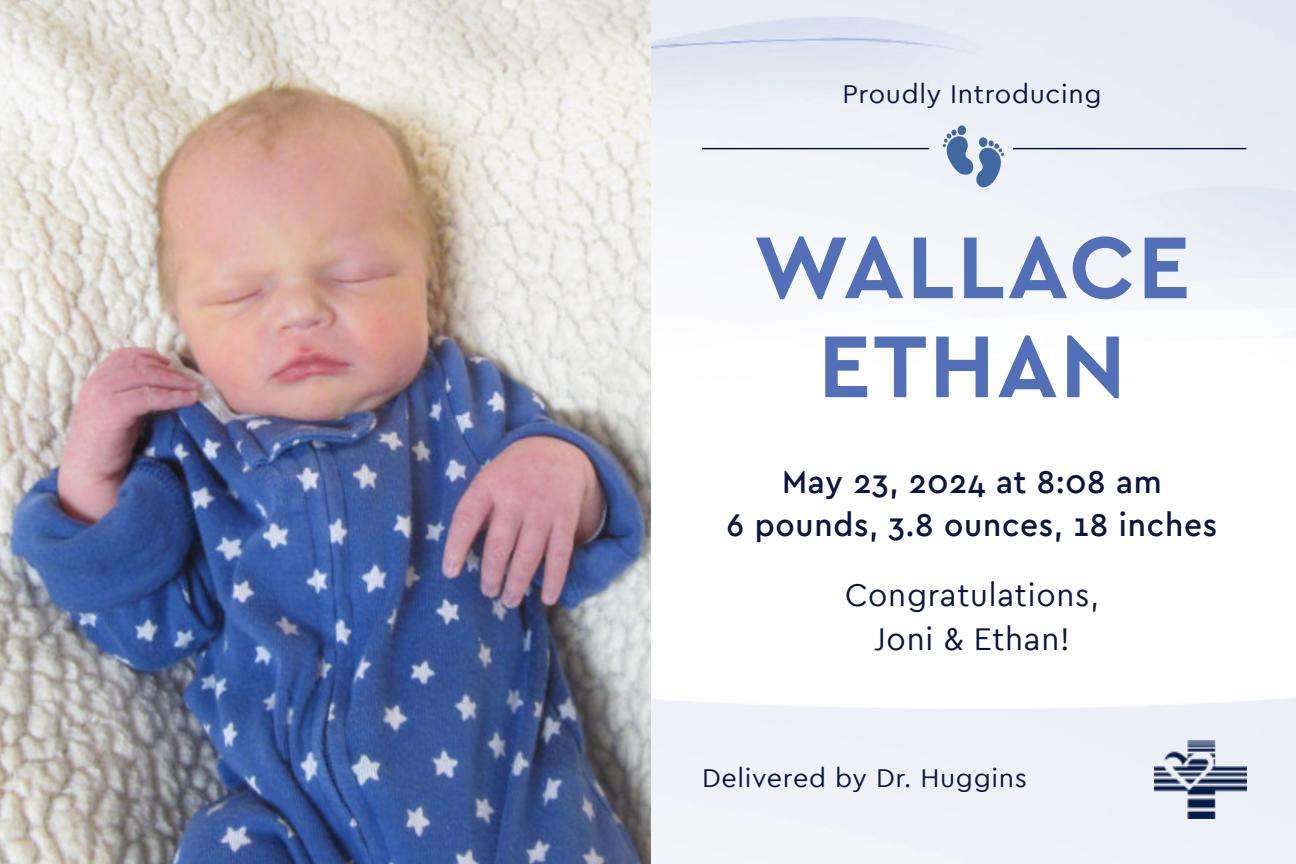
<style>
.page{position:relative;width:1296px;height:864px;background:#fff}
.page>*{position:absolute;margin:0;border:0;box-sizing:border-box;transform-origin:0 0}
.t1{font:700 91.8px/99px "Cera";letter-spacing:.025em;color:#5270b8;text-align:center}
.t2{font:500 33px/43.2px "Cera";letter-spacing:.025em;color:#0b153e;text-align:center;scale:.96 1}
.t3{font:33px/43.2px "Cera";letter-spacing:.025em;color:#0b153e;text-align:center;scale:.96 1}
.t4{font:27px "Cera";letter-spacing:.025em;color:#0b153e}
</style>
<div class="page">
<div style="left:651px;top:698px;width:645px;height:166px;background:#eef2f8"></div>
<img style="left:1155px;top:741px;width:92px;height:77px">
<img style="left:0;top:0;width:651px;height:864px">
<svg style="left:943px;top:125px;width:61px;height:62px;background:#a3b7d2"></svg>
<hr style="left:702px;top:148px;width:227px;height:1px;background:#0b153e">
<hr style="left:1013px;top:148px;width:233px;height:1px;background:#0b153e">
<p class="t4" style="left:842px;top:82px;width:261px">Proudly Introducing</p>
<h1 class="t1" style="left:754px;top:217px;width:438px">WALLACE<br>ETHAN</h1>
<p class="t2" style="left:727px;top:462px;width:513px">May 23, 2024 at 8:08 am<br>6 pounds, 3.8 ounces, 18 inches</p>
<p class="t3" style="left:845px;top:576px;width:266px">Congratulations,<br>Joni &amp; Ethan!</p>
<p class="t4" style="left:702px;top:767px;width:327px">Delivered by Dr. Huggins</p>
</div>
